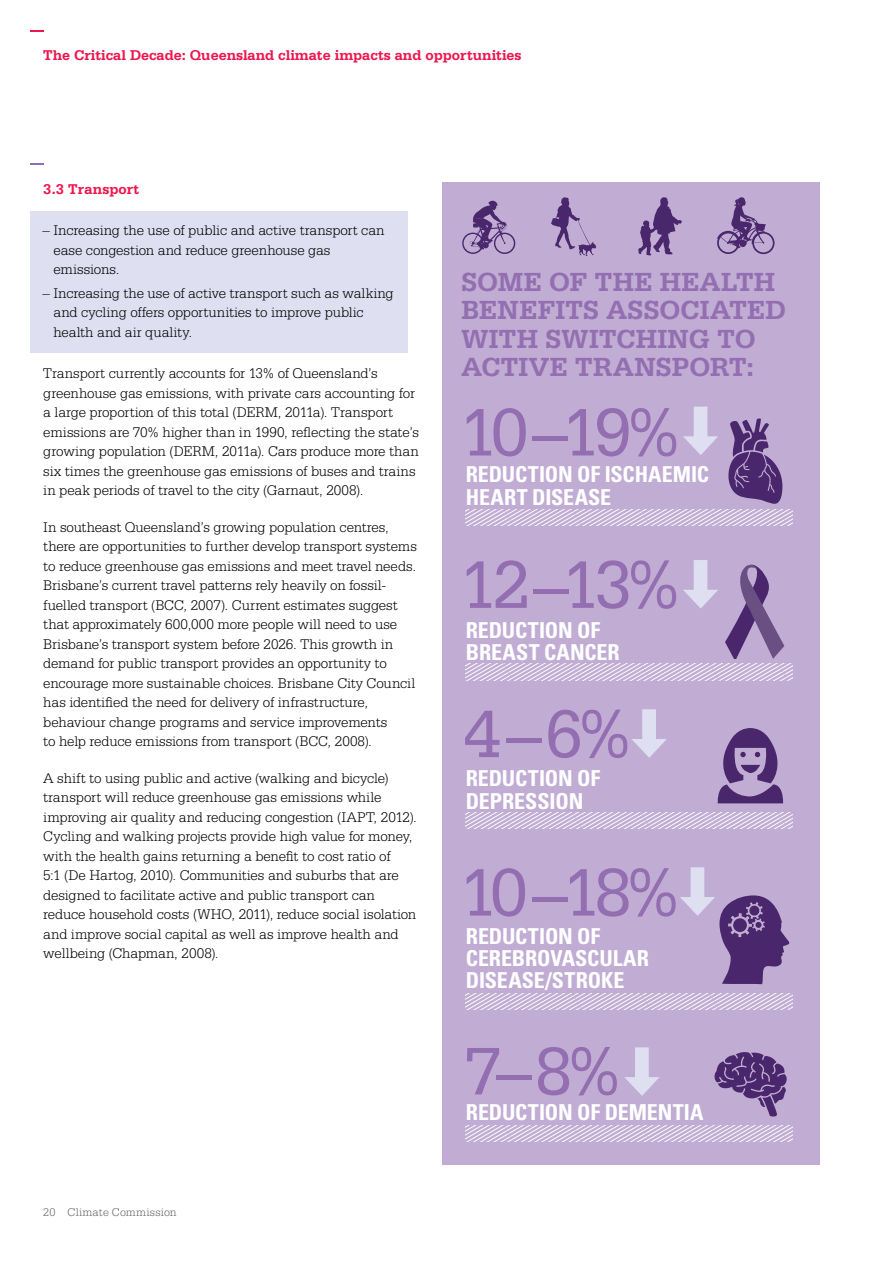
<style>
.page{position:relative;width:893px;height:1263px;background:#fff}
.page>*{position:absolute;margin:0;border:0;box-sizing:border-box;transform-origin:0 0}
.t1{font:71.4px "Serifa BT";letter-spacing:-.085em;color:#936fb1}
.t2{font:700 27.75px/28.5px "Serifa BT";letter-spacing:.015em;color:#936fb1}
.t3{font:700 condensed 21.9px/22.2px "Univers";letter-spacing:-.01em;color:#fff}
.t4{font:300 15px/19.5px "Serifa BT";letter-spacing:-.005em;color:#000}
.t5{font:700 15px "Serifa BT";color:#ed174f}
.t6{font:300 12px "Serifa BT";letter-spacing:.015em;color:#636466}
</style>
<div class="page">
<svg style="left:30px;top:30px;width:13px;height:2px"></svg>
<svg style="left:30px;top:163px;width:13px;height:2px"></svg>
<div style="left:442px;top:183px;width:378px;height:982px;background:#c1add4"></div>
<svg style="left:728px;top:418px;width:54px;height:86px"></svg>
<svg style="left:725px;top:565px;width:59px;height:94px"></svg>
<svg style="left:714px;top:1052px;width:73px;height:64px"></svg>
<svg style="left:718px;top:728px;width:65px;height:75px"></svg>
<svg style="left:683px;top:407px;width:35px;height:48px"></svg>
<svg style="left:683px;top:560px;width:35px;height:48px"></svg>
<svg style="left:632px;top:709px;width:35px;height:49px"></svg>
<svg style="left:624px;top:1047px;width:35px;height:49px"></svg>
<svg style="left:680px;top:867px;width:109px;height:117px"></svg>
<svg style="left:466px;top:509px;width:326px;height:16px"></svg>
<svg style="left:466px;top:664px;width:326px;height:16px"></svg>
<svg style="left:466px;top:812px;width:326px;height:17px"></svg>
<svg style="left:466px;top:993px;width:326px;height:16px"></svg>
<svg style="left:466px;top:1125px;width:326px;height:16px"></svg>
<svg style="left:462px;top:200px;width:53px;height:54px"></svg>
<svg style="left:551px;top:197px;width:45px;height:59px"></svg>
<svg style="left:638px;top:197px;width:44px;height:58px"></svg>
<svg style="left:717px;top:197px;width:58px;height:57px"></svg>
<div style="left:30px;top:211px;width:377px;height:142px;background:#dee0f1"></div>
<p class="t5" style="left:43px;top:46px;width:480px">The Critical Decade: Queensland climate impacts and opportunities</p>
<p class="t5" style="left:43px;top:180px;width:98px">3.3 Transport</p>
<p class="t4" style="left:53px;top:220px;width:333px;text-indent:-11px">– Increasing the use of public and active transport can ease congestion and reduce greenhouse gas emissions.</p>
<p class="t4" style="left:53px;top:283px;width:342px;text-indent:-11px">– Increasing the use of active transport such as walking and cycling offers opportunities to improve public health and air quality.</p>
<p class="t4" style="left:43px;top:363px;width:377px">Transport currently accounts for 13% of Queensland’s greenhouse gas emissions, with private cars accounting for a large proportion of this total (DERM, 2011a). Transport emissions are 70% higher than in 1990, reflecting the state’s growing population (DERM, 2011a). Cars produce more than six times the greenhouse gas emissions of buses and trains in peak periods of travel to the city (Garnaut, 2008).</p>
<p class="t4" style="left:43px;top:517px;width:375px">In southeast Queensland’s growing population centres, there are opportunities to further develop transport systems to reduce greenhouse gas emissions and meet travel needs.<br>Brisbane’s current travel patterns rely heavily on fossil&shy;fuelled transport (BCC, 2007). Current estimates suggest that approximately 600,000 more people will need to use Brisbane’s transport system before 2026. This growth in demand for public transport provides an opportunity to encourage more sustainable choices. Brisbane City Council has identified the need for delivery of infrastructure, behaviour change programs and service improvements<br>to help reduce emissions from transport (BCC, 2008).</p>
<p class="t4" style="left:43px;top:768px;width:375px">A shift to using public and active (walking and bicycle) transport will reduce greenhouse gas emissions while improving air quality and reducing congestion (IAPT, 2012).<br>Cycling and walking projects provide high value for money, with the health gains returning a benefit to cost ratio of<br>5:1 (De Hartog, 2010). Communities and suburbs that are designed to facilitate active and public transport can reduce household costs (WHO, 2011), reduce social isolation and improve social capital as well as improve health and wellbeing (Chapman, 2008).</p>
<p class="t6" style="left:43px;top:1205px;width:135px">20 Climate Commission</p>
<h2 class="t2" style="left:461px;top:267px;width:322px">some of the health benefits associated with switch</h2>
<h2 class="t2" style="left:461px;top:324px;width:296px;text-align:right">ing to<br>active transport:</h2>
<h1 class="t1" style="left:459px;top:389px;width:221px">10–19%</h1>
<h3 class="t3" style="left:466px;top:463px;width:170px">REDUCTION OF ISCHAE</h3>
<h3 class="t3" style="left:673px;top:463px;width:28px">MIC</h3>
<h3 class="t3" style="left:466px;top:485px;width:14px">HEART</h3>
<h3 class="t3" style="left:532px;top:485px;width:78px">DISEASE</h3>
<h1 class="t1" style="left:459px;top:542px;width:221px">12–13%</h1>
<h3 class="t3" style="left:466px;top:618px;width:136px">REDUCTION OF<br>BREASTCANCER</h3>
<h1 class="t1" style="left:463px;top:691px;width:168px">4–6%</h1>
<h3 class="t3" style="left:466px;top:767px;width:136px">REDUCTION OF<br>DEPRESSION</h3>
<h1 class="t1" style="left:459px;top:849px;width:221px">10–18%</h1>
<h3 class="t3" style="left:466px;top:924px;width:136px">REDUCTION OF<br>CERE</h3>
<h3 class="t3" style="left:466px;top:947px;width:160px;text-align:right">BROVASCULAR<br>DISEASE/STROKE</h3>
<h1 class="t1" style="left:463px;top:1028px;width:158px">7–8%</h1>
<h3 class="t3" style="left:466px;top:1101px;width:219px">REDUCTION OF DEMENTIA</h3>
</div>
